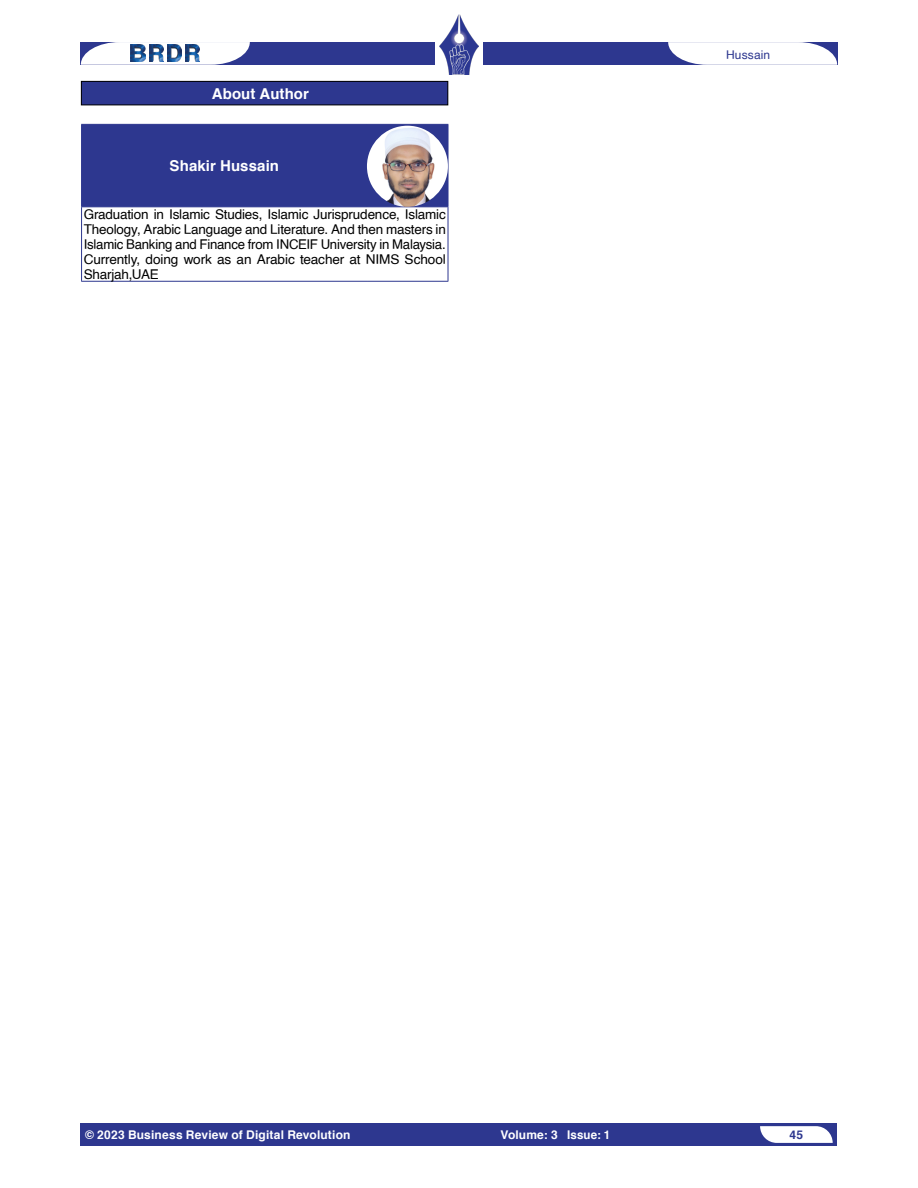
<style>
.page{position:relative;width:918px;height:1188px;background:#fff}
.page>*{position:absolute;margin:0;border:0;box-sizing:border-box;transform-origin:0 0}
.t1{font:700 15px "Helvetica";letter-spacing:.005em;color:#fff}
.t2{font:13.5px/15px "Helvetica";letter-spacing:-.01em;color:#000;text-align:justify}
.t3{font:700 12px "Helvetica";letter-spacing:.015em;color:#fff}
.t4{font:12px "Helvetica";letter-spacing:.01em;color:#2d378f}
.t5{font:700 12px "Helvetica";color:#2d378f}
</style>
<div class="page">
<div style="left:81px;top:1123px;width:756px;height:23px;background:#2d378f"></div>
<svg style="left:483px;top:42px;width:354px;height:23px"></svg>
<img style="left:440px;top:15px;width:38px;height:59px">
<svg style="left:81px;top:42px;width:354px;height:23px"></svg>
<img style="left:167px;top:44px;width:15px;height:18px">
<img style="left:149px;top:44px;width:14px;height:18px">
<img style="left:131px;top:44px;width:14px;height:18px">
<img style="left:185px;top:44px;width:15px;height:18px">
<div style="left:81px;top:81px;width:367px;height:24px;background:#2d378f"></div>
<div style="left:81px;top:81px;width:367px;height:24px;border:1px solid #000"></div>
<div style="left:82px;top:125px;width:366px;height:81px;background:#2d378f"></div>
<hr style="left:81px;top:124px;width:286px;height:1px;background:#2d378f">
<hr style="left:81px;top:125px;width:1px;height:81px;background:#2d378f">
<hr style="left:367px;top:124px;width:81px;height:1px;background:#2d378f">
<hr style="left:367px;top:125px;width:1px;height:81px;background:#2d378f">
<hr style="left:448px;top:125px;width:1px;height:81px;background:#2d378f">
<hr style="left:81px;top:206px;width:286px;height:1px;background:#2d378f">
<hr style="left:81px;top:207px;width:1px;height:74px;background:#2d378f">
<hr style="left:367px;top:206px;width:81px;height:1px;background:#2d378f">
<hr style="left:448px;top:207px;width:1px;height:74px;background:#2d378f">
<hr style="left:81px;top:281px;width:286px;height:1px;background:#2d378f">
<hr style="left:367px;top:281px;width:81px;height:1px;background:#2d378f">
<img style="left:367px;top:126px;width:81px;height:81px;border-radius:41px">
<p class="t1" style="left:212px;top:81px;width:99px">About Author</p>
<p class="t1" style="left:170px;top:154px;width:111px">Shakir Hussain</p>
<p class="t2" style="left:84px;top:207px;width:364px">Graduation in Islamic Studies, Islamic Jurisprudence, Islamic Theology, Arabic Language and Literature. And then masters in Islamic Banking and Finance from INCEIF University in Malaysia.<br>Currently, doing work as an Arabic teacher at NIMS School Sharjah,UAE</p>
<p class="t4" style="left:726px;top:46px;width:46px">Hussain</p>
<p class="t3" style="left:85px;top:1125px;width:267px">© 2023 Business Review of Digital Revolution</p>
<p class="t3" style="left:500px;top:1125px;width:111px">Volume: 3 Issue: 1</p>
<p class="t5" style="left:790px;top:1125px;width:15px">45</p>
</div>
